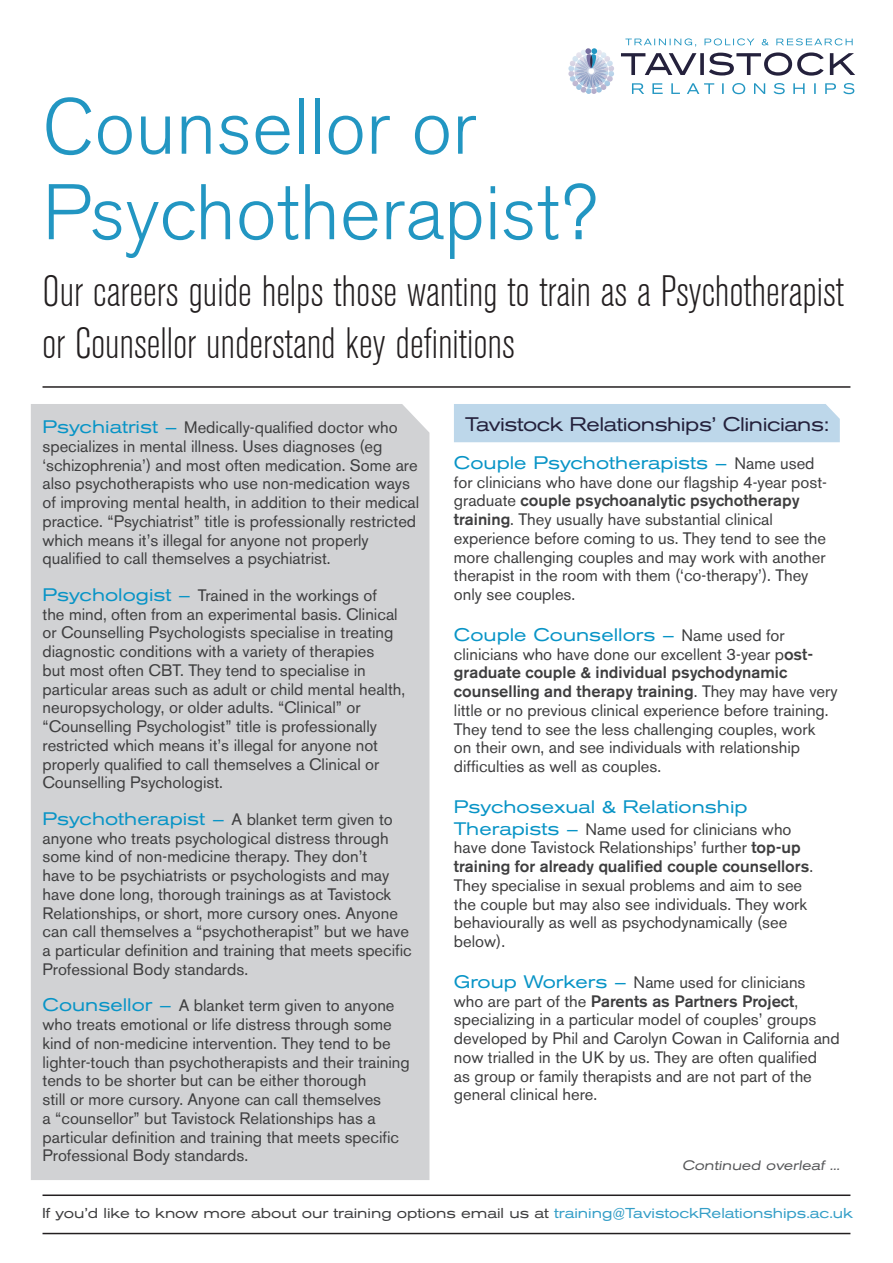
<style>
.page{position:relative;width:893px;height:1263px;background:#fff}
.page>*{position:absolute;margin:0;border:0;box-sizing:border-box;transform-origin:0 0}
.t1{font:300 78px/85.5px "Akzidenz Grotesk BE";color:#2296c2}
.t2{font:300 condensed 43.5px/52.2px "Akzidenz Grotesk BE";color:#231f20}
.t3{font:expanded 19.5px "Akzidenz Grotesk BE";letter-spacing:-.025em;color:#24213c}
.t4{font:expanded 18px "Akzidenz Grotesk BE";color:#0894c6}
.t5{font:16.5px/18.8px "Akzidenz Grotesk BE";color:#3e3e3f}
.t6{font:expanded 14.25px "Akzidenz Grotesk BE";letter-spacing:-.005em;color:#3e3e3f}
.t7{font:expanded 13.5px "Akzidenz Grotesk BE";color:#57585a}
.s1{font-stretch:expanded;font-size:18px;color:#0894c6}
.s2{font-stretch:normal;font-size:16.5px;color:#3e3e3f}
.s3{font-weight:500}
.s4{color:#349ec7}
</style>
<div class="page">
<div style="left:31px;top:404px;width:398px;height:776px;background:#d1d2d4"></div>
<div style="left:454px;top:404px;width:386px;height:38px;background:#bdd7ea"></div>
<hr style="left:43px;top:386px;width:807px;height:2px;background:#231f20">
<hr style="left:43px;top:1194px;width:807px;height:2px;background:#231f20">
<hr style="left:43px;top:1233px;width:807px;height:1px;background:#231f20">
<svg style="left:632px;top:83px;width:222px;height:11px"></svg>
<svg style="left:621px;top:38px;width:234px;height:38px"></svg>
<svg style="left:568px;top:48px;width:46px;height:46px"></svg>
<p class="t1" style="left:43px;top:86px;width:556px">Counsellor or<br>Psychotherapist?</p>
<p class="t2" style="left:43px;top:266px;width:803px">Our careers guide helps those wanting to train as a Psychotherapist or Counsellor understand key definitions</p>
<p class="t5" style="left:43px;top:418px;width:378px"><span class="s1">Psychiatrist –</span> Medically-qualified doctor who specializes in mental illness. Uses diagnoses (eg ‘schizophrenia’) and most often medication. Some are also psychotherapists who use non-medication ways of improving mental health, in addition to their medical practice. “Psychiatrist” title is professionally restricted which means it’s illegal for anyone not properly qualified to call themselves a psychiatrist.</p>
<p class="t5" style="left:43px;top:586px;width:364px"><span class="s1">Psychologist –</span> Trained in the workings of<br>the mind, often from an experimental basis. Clinical or Counselling Psychologists specialise in treating diagnostic conditions with a variety of therapies<br>but most often CBT. They tend to specialise in particular areas such as adult or child mental health, neuropsychology, or older adults. “Clinical” or “Counselling Psychologist” title is professionally restricted which means it’s illegal for anyone not properly qualified to call themselves a Clinical or Counselling Psychologist.</p>
<p class="t5" style="left:43px;top:810px;width:371px"><span class="s1">Psychotherapist –</span> A blanket term given to anyone who treats psychological distress through some kind of non-medicine therapy. They don’t<br>have to be psychiatrists or psychologists and may have done long, thorough trainings as at Tavistock Relationships, or short, more cursory ones. Anyone can call themselves a “psychotherapist” but we have a particular definition and training that meets specific Professional Body standards.</p>
<p class="t5" style="left:43px;top:996px;width:369px"><span class="s1">Counsellor –</span> A blanket term given to anyone who treats emotional or life distress through some kind of non-medicine intervention. They tend to be lighter-touch than psychotherapists and their training tends to be shorter but can be either thorough<br>still or more cursory. Anyone can call themselves<br>a “counsellor” but Tavistock Relationships has a particular definition and training that meets specific Professional Body standards.</p>
<p class="t3" style="left:465px;top:413px;width:366px">Tavistock Relationships’ Clinicians:</p>
<p class="t4" style="left:454px;top:452px;width:362px">Couple Psychotherapists – <span class="s2">Name used</span></p>
<p class="t5" style="left:454px;top:473px;width:374px">for clinicians who have done our flagship 4-year post&shy;graduate <span class="s3">couple psychoanalytic psychotherapy training</span>. They usually have substantial clinical experience before coming to us. They tend to see the more challenging couples and may work with another therapist in the room with them (‘co-therapy’). They only see couples.</p>
<p class="t4" style="left:454px;top:624px;width:332px">Couple Counsellors – <span class="s2">Name used for</span></p>
<p class="t5" style="left:454px;top:644px;width:385px">clinicians who have done our excellent 3-year p<span class="s3">ost&shy;graduate couple &amp; individual psychodynamic counselling and therapy training</span>. They may have very little or no previous clinical experience before training.<br>They tend to see the less challenging couples, work<br>on their own, and see individuals with relationship difficulties as well as couples.</p>
<p class="t4" style="left:454px;top:796px;width:295px">Psychosexual &amp; Relationship</p>
<p class="t5" style="left:454px;top:819px;width:361px"><span class="s1">Therapists –</span> Name used for clinicians who have done Tavistock Relationships’ further <span class="s3">top-up training for already qualified couple counsellors</span>.<br>They specialise in sexual problems and aim to see the couple but may also see individuals. They work behaviourally as well as psychodynamically (see below).</p>
<p class="t5" style="left:454px;top:973px;width:387px"><span class="s1">Group Workers –</span> Name used for clinicians<br>who are part of the <span class="s3">Parents as Partners Project</span>, specializing in a particular model of couples’ groups developed by Phil and Carolyn Cowan in California and now trialled in the UK by us. They are often qualified<br>as group or family therapists and are not part of the general clinical here.</p>
<p class="t7" style="left:682px;top:1157px;width:162px">Continued overleaf ...</p>
<p class="t6" style="left:42px;top:1205px;width:812px">If you’d like to know more about our training options email us at <span class="s4">training@TavistockRelationships.ac.uk</span></p>
</div>
